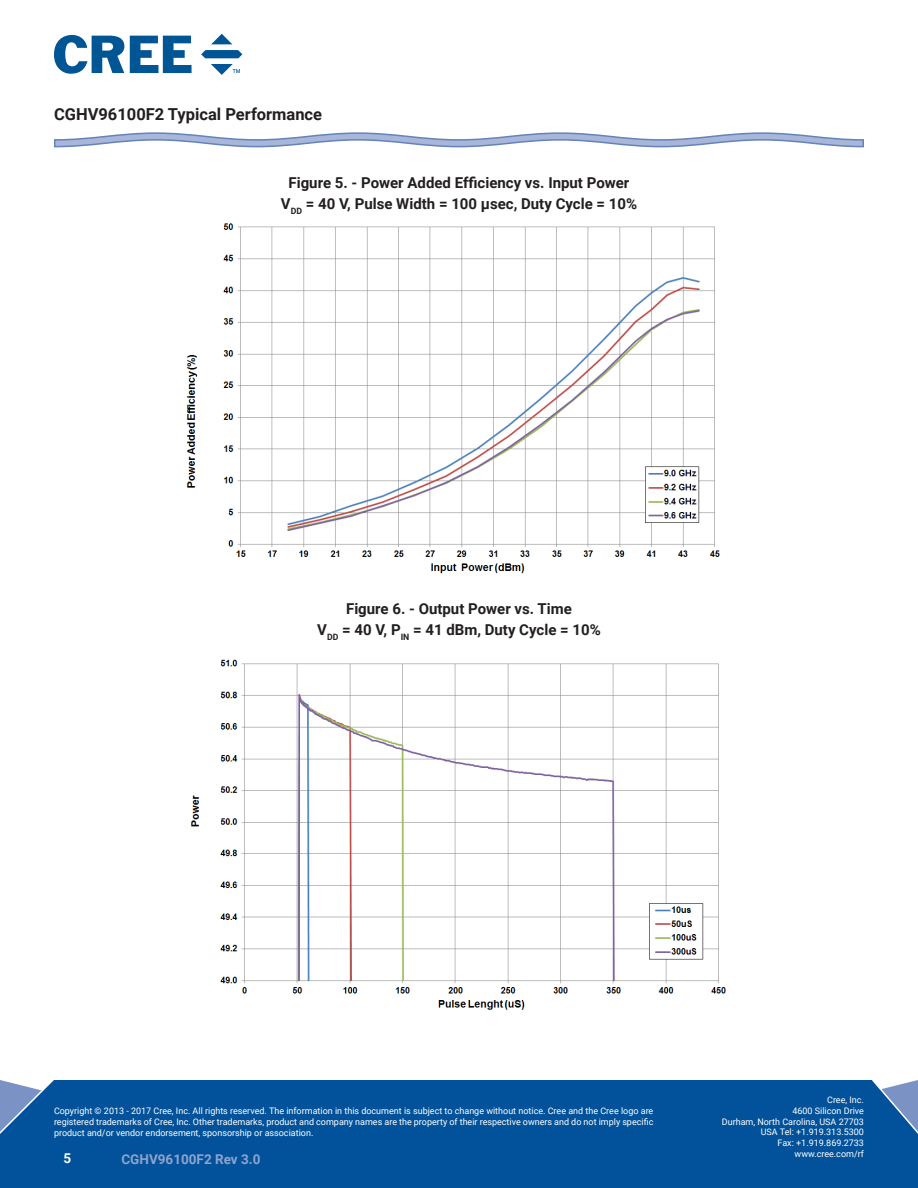
<style>
.page{position:relative;width:918px;height:1188px;background:#fff}
.page>*{position:absolute;margin:0;border:0;box-sizing:border-box;transform-origin:0 0}
.t1{font:700 16.5px "Roboto";color:#231f20}
.t2{font:700 15px/21px "Roboto";color:#231f20;text-align:center}
.t3{font:700 13.5px "Roboto";color:#90a3ce}
.t4{font:700 13.5px "Roboto";color:#fff}
.t5{font:9px/10.8px "Roboto";color:#fff;text-align:right}
</style>
<div class="page">
<div style="left:0;top:1080px;width:918px;height:108px;background:#01529a"></div>
<svg style="left:54px;top:35px;width:70px;height:39px"></svg>
<svg style="left:130px;top:36px;width:62px;height:37px"></svg>
<svg style="left:211px;top:34px;width:21px;height:10px"></svg>
<svg style="left:201px;top:50px;width:41px;height:8px"></svg>
<svg style="left:211px;top:64px;width:29px;height:10px"></svg>
<svg style="left:54px;top:132px;width:810px;height:16px"></svg>
<img style="left:186px;top:223px;width:534px;height:351px">
<img style="left:190px;top:659px;width:536px;height:351px">
<h1 class="t1" style="left:54px;top:103px;width:270px">CGHV96100F2 Typical Performance</h1>
<h2 class="t2" style="left:281px;top:172px;width:358px">Figure 5. - Power Added Efficiency vs. Input Power<br>V<sub>DD</sub> = 40 V, Pulse Width = 100 µsec, Duty Cycle = 10%</h2>
<h2 class="t2" style="left:317px;top:597px;width:285px">Figure 6. - Output Power vs. Time<br>V<sub>DD</sub> = 40 V, P<sub>IN</sub> = 41 dBm, Duty Cycle = 10%</h2>
<p class="t5" style="left:54px;top:1105px;width:601px;text-align:justify">Copyright © 2013 - 2017 Cree, Inc. All rights reserved. The information in this document is subject to change without notice. Cree and the Cree logo are registered trademarks of Cree, Inc. Other trademarks, product and company names are the property of their respective owners and do not imply specific product and/or vendor endorsement, sponsorship or association.</p>
<h3 class="t4" style="left:64px;top:1148px;width:9px">5</h3>
<h3 class="t3" style="left:122px;top:1150px;width:141px">CGHV96100F2 Rev 3.0</h3>
<p class="t5" style="left:722px;top:1094px;width:144px">Cree, Inc.<br>4600 Silicon Drive<br>Durham, North Carolina, USA 27703<br>USA Tel: +1.919.313.5300<br>Fax: +1.919.869.2733 www.cree.com/rf</p>
</div>
